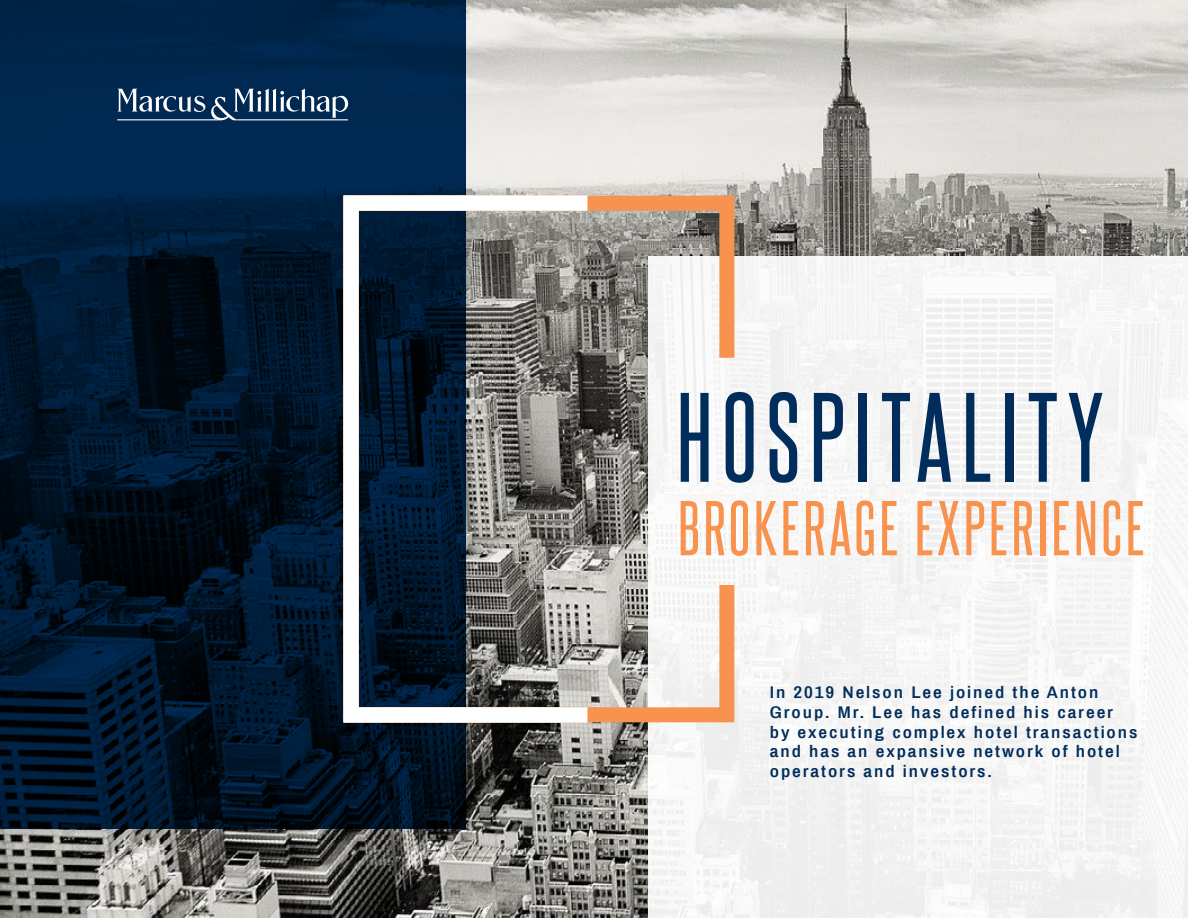
<style>
.page{position:relative;width:1188px;height:918px;background:#fff}
.page>*{position:absolute;margin:0;border:0;box-sizing:border-box;transform-origin:0 0}
.t1{font:108px "Steelfish Rg";letter-spacing:.09em;color:#002d5b}
.t2{font:66px "Steelfish Rg";letter-spacing:.06em;color:#f7934e}
.t3{font:600 16.5px/19.8px "Archivo Narrow";letter-spacing:.1em;color:#002d5b;scale:1.16 1}
</style>
<div class="page">
<img style="left:0;top:0;width:1188px;height:918px">
<svg style="left:0;top:0;width:466px;height:828px;background:#001932"></svg>
<div style="left:648px;top:256px;width:540px;height:662px;background:#f5f5f4"></div>
<svg style="left:117px;top:89px;width:231px;height:31px;background:#3a5a7a"></svg>
<svg style="left:336px;top:188px;width:406px;height:542px"></svg>
<div style="left:344px;top:196px;width:251px;height:526px;border:15px solid #fff"></div>
<h1 class="t1" style="left:677px;top:361px;width:428px">HOSPITALITY</h1>
<h2 class="t2" style="left:678px;top:482px;width:468px">BROKERAGE EXPERIENCE</h2>
<p class="t3" style="left:770px;top:682px;width:318px">In 2019 Nelson Lee joined the Anton Group. Mr. Lee has defined his career<br>by executing complex hotel transactions and has an expansive network of hotel operators and investors.</p>
</div>
